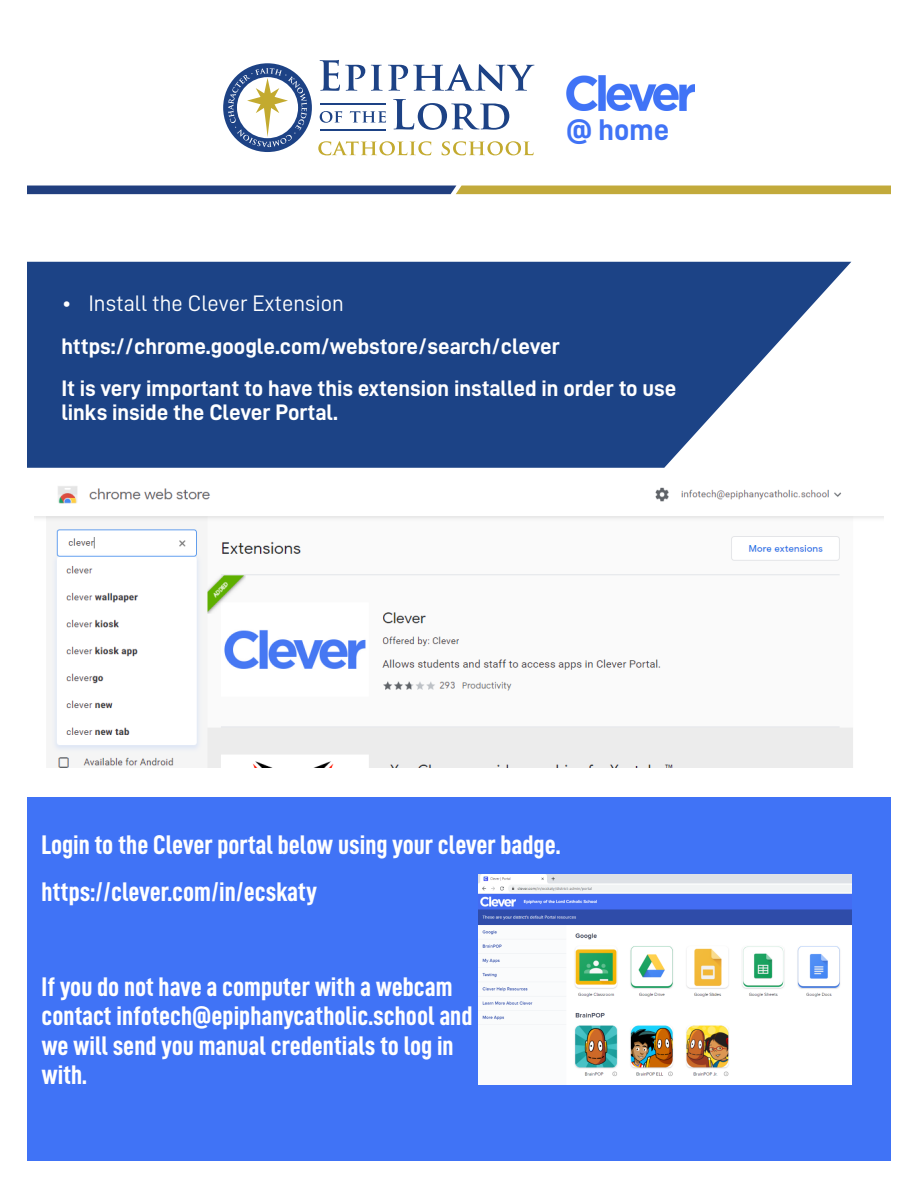
<style>
.page{position:relative;width:918px;height:1188px;background:#fff}
.page>*{position:absolute;margin:0;border:0;box-sizing:border-box;transform-origin:0 0}
.t1{font:30px "D DIN Bold";color:#4073f6}
.t2{font:27px/29.2px "D DIN Condensed Bold";color:#fff}
.t3{font:22.5px/42.5px "D DIN Bold";color:#fff}
.t4{font:22.5px "D DIN";color:#fff}
</style>
<div class="page">
<svg style="left:223px;top:63px;width:89px;height:89px"></svg>
<svg style="left:320px;top:60px;width:45px;height:31px"></svg>
<svg style="left:371px;top:64px;width:163px;height:27px"></svg>
<svg style="left:320px;top:111px;width:22px;height:12px"></svg>
<svg style="left:350px;top:111px;width:36px;height:12px"></svg>
<svg style="left:393px;top:99px;width:116px;height:31px"></svg>
<hr style="left:320px;top:129px;width:65px;height:1px;background:#1d4285">
<hr style="left:320px;top:103px;width:65px;height:1px;background:#1d4285">
<svg style="left:318px;top:141px;width:113px;height:14px"></svg>
<svg style="left:442px;top:141px;width:92px;height:14px"></svg>
<img style="left:566px;top:75px;width:129px;height:35px">
<svg style="left:27px;top:186px;width:864px;height:8px;background:#72755d"></svg>
<svg style="left:27px;top:262px;width:824px;height:206px;background:#355893"></svg>
<img style="left:34px;top:486px;width:850px;height:282px">
<div style="left:27px;top:798px;width:864px;height:363px;background:#4073f6"></div>
<img style="left:479px;top:875px;width:372px;height:209px">
<p class="t1" style="left:566px;top:115px;width:105px">@ home</p>
<p class="t4" style="left:61px;top:292px;width:284px">• Install the Clever Extension</p>
<p class="t3" style="left:61px;top:325px;width:616px">https://chrome.google.com/webstore/search/clever<br>It is very important to have this extension installed in order to use</p>
<p class="t3" style="left:61px;top:392px;width:278px">links inside the Clever Portal.</p>
<p class="t2" style="left:42px;top:821px;width:520px;line-height:47.2px">Login to the Clever portal below using your clever badge. https://clever.com/in/ecskaty</p>
<p class="t2" style="left:42px;top:972px;width:432px">If you do not have a computer with a webcam contact infotech@epiphanycatholic.school and we will send you manual credentials to log in with.</p>
</div>
